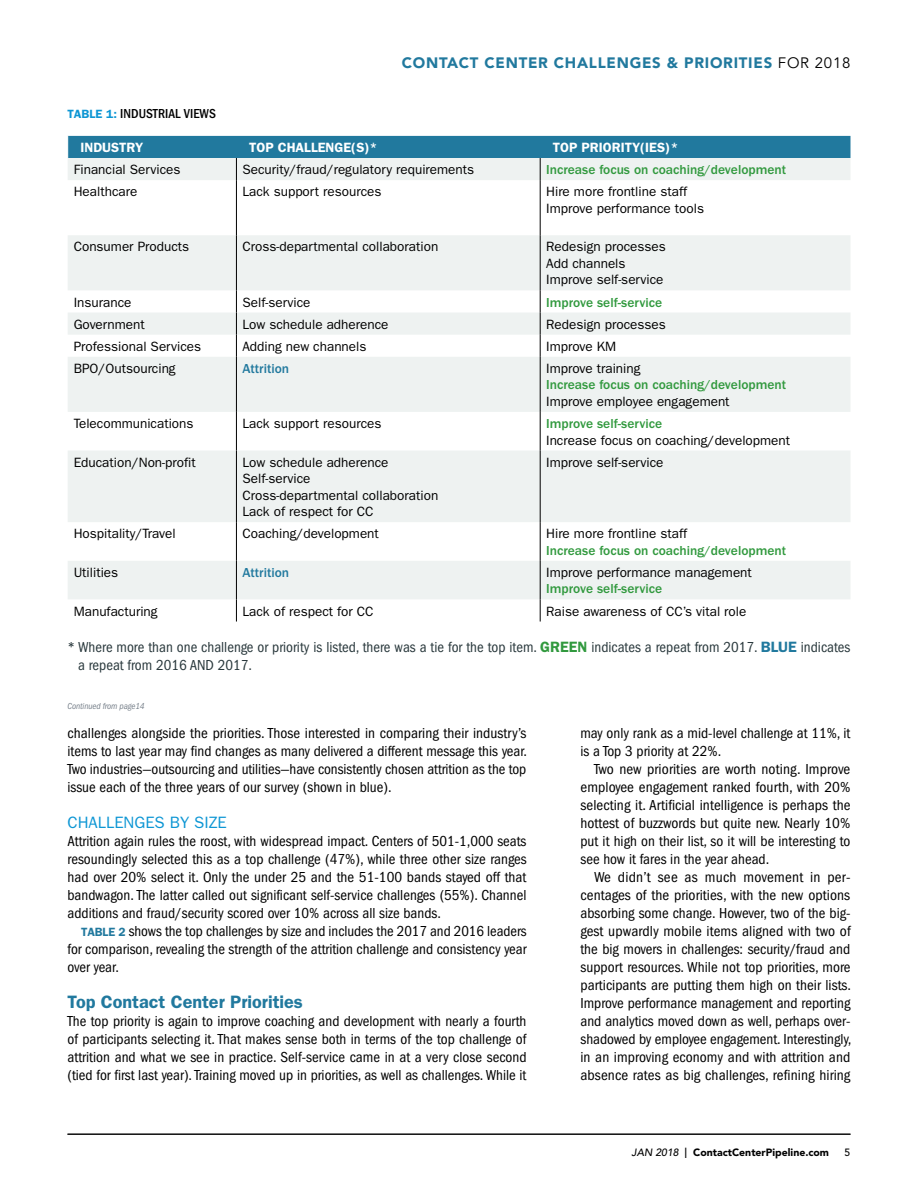
<style>
.page{position:relative;width:918px;height:1188px;background:#fff}
.page>*{position:absolute;margin:0;border:0;box-sizing:border-box;transform-origin:0 0}
.t1{font:600 18px "Franklin Gothic";color:#21799e}
.t2{font:16.5px "Franklin Gothic";color:#0d96d4}
.t3{font:condensed 15px/18px "Franklin Gothic";color:#000;text-align:justify}
.t4{font:condensed 15px/18px "Franklin Gothic";color:#29383c}
.t5{font:900 15px "Avenir";letter-spacing:.05em;color:#21799e}
.t6{font:13.5px/16.5px "Franklin Gothic";color:#000}
.t7{font:500 13.5px "Franklin Gothic";color:#31993e}
.t8{font:600 13.5px "Franklin Gothic";color:#fff}
.t9{font:500 condensed 13.5px "Franklin Gothic";color:#000}
.t10{font:500 13.5px "Franklin Gothic";color:#21799e}
.t11{font:900 10.5px "Avenir";color:#000}
.t12{font:500 10.5px "Avenir";color:#000}
.t13{font:italic condensed 9px "Franklin Gothic";letter-spacing:-.005em;color:#78818b}
.s1{font-weight:600;font-stretch:normal;font-size:12px;color:#0d96d4}
.s2{font-weight:400;color:#000}
.s3{font-weight:600;font-stretch:normal;color:#31993e}
.s4{font-weight:600;font-stretch:normal;color:#21799e}
.s5{font-weight:600;font-stretch:normal;font-size:12px;color:#22799e}
.s6{font-weight:500;font-style:italic}
</style>
<div class="page">
<hr style="left:68px;top:1134px;width:782px;height:1px;background:#000">
<svg style="left:68px;top:180px;width:782px;height:419px;fill:#eef2f1"></svg>
<svg style="left:67px;top:136px;width:783px;height:44px;background:#87b5c7"></svg>
<hr style="left:236px;top:180px;width:1px;height:55px;background:#000">
<hr style="left:540px;top:180px;width:1px;height:55px;background:#000">
<hr style="left:236px;top:235px;width:1px;height:55px;background:#000">
<hr style="left:540px;top:235px;width:1px;height:55px;background:#000">
<svg style="left:236px;top:290px;width:1px;height:67px"></svg>
<svg style="left:540px;top:290px;width:1px;height:67px"></svg>
<hr style="left:236px;top:357px;width:1px;height:55px;background:#000">
<hr style="left:540px;top:357px;width:1px;height:55px;background:#000">
<hr style="left:236px;top:412px;width:1px;height:39px;background:#000">
<hr style="left:540px;top:412px;width:1px;height:39px;background:#000">
<hr style="left:236px;top:451px;width:1px;height:71px;background:#000">
<hr style="left:540px;top:451px;width:1px;height:71px;background:#000">
<hr style="left:236px;top:522px;width:1px;height:39px;background:#000">
<hr style="left:540px;top:522px;width:1px;height:39px;background:#000">
<hr style="left:236px;top:561px;width:1px;height:38px;background:#000">
<hr style="left:540px;top:561px;width:1px;height:38px;background:#000">
<svg style="left:236px;top:599px;width:1px;height:23px"></svg>
<svg style="left:540px;top:599px;width:1px;height:23px"></svg>
<p class="t9" style="left:68px;top:106px;width:150px"><span class="s1">TABLE 1:</span> INDUSTRIAL VIEWS</p>
<p class="t5" style="left:402px;top:54px;width:450px">CONTACT CENTER CHALLENGES &amp; PRIORITIES <span class="s2">FOR 2018</span></p>
<p class="t8" style="left:80px;top:139px;width:64px">INDUSTRY</p>
<p class="t8" style="left:249px;top:139px;width:130px">TOP CHALLENGE(S)*</p>
<p class="t8" style="left:553px;top:139px;width:127px">TOP PRIORITY(IES)*</p>
<p class="t6" style="left:74px;top:161px;width:108px">Financial Services</p>
<p class="t6" style="left:242px;top:161px;width:233px">Security/fraud/regulatory requirements</p>
<p class="t7" style="left:546px;top:162px;width:242px">Increase focus on coaching/development</p>
<p class="t6" style="left:74px;top:184px;width:65px">Healthcare</p>
<p class="t6" style="left:242px;top:184px;width:141px">Lack support resources</p>
<p class="t6" style="left:546px;top:184px;width:159px">Hire more frontline staff<br>Improve performance tools</p>
<p class="t6" style="left:74px;top:239px;width:117px">Consumer Products</p>
<p class="t6" style="left:242px;top:239px;width:197px">Cross-departmental collaboration</p>
<p class="t6" style="left:546px;top:239px;width:121px">Redesign processes<br>Add channels<br>Improve self-service</p>
<p class="t6" style="left:74px;top:294px;width:59px">Insurance</p>
<p class="t6" style="left:242px;top:294px;width:70px">Self-service</p>
<p class="t7" style="left:546px;top:294px;width:118px">Improve self-service</p>
<p class="t6" style="left:74px;top:316px;width:73px">Government</p>
<p class="t6" style="left:242px;top:316px;width:148px">Low schedule adherence</p>
<p class="t6" style="left:546px;top:316px;width:121px">Redesign processes</p>
<p class="t6" style="left:74px;top:338px;width:129px">Professional Services</p>
<p class="t6" style="left:242px;top:338px;width:126px">Adding new channels</p>
<p class="t6" style="left:546px;top:338px;width:71px">Improve KM</p>
<p class="t6" style="left:74px;top:360px;width:104px">BPO/Outsourcing</p>
<p class="t10" style="left:242px;top:361px;width:48px">Attrition</p>
<p class="t6" style="left:546px;top:360px;width:96px">Improve training</p>
<p class="t7" style="left:546px;top:377px;width:242px">Increase focus on coaching/development</p>
<p class="t6" style="left:546px;top:393px;width:185px">Improve employee engagement</p>
<p class="t6" style="left:74px;top:415px;width:121px">Telecommunications</p>
<p class="t6" style="left:242px;top:415px;width:141px">Lack support resources</p>
<p class="t7" style="left:546px;top:416px;width:118px">Improve self-service</p>
<p class="t6" style="left:546px;top:432px;width:245px">Increase focus on coaching/development</p>
<p class="t6" style="left:74px;top:454px;width:124px">Education/Non-profit</p>
<p class="t6" style="left:242px;top:454px;width:197px">Low schedule adherence<br>Self-service<br>Cross-departmental collaboration<br>Lack of respect for CC</p>
<p class="t6" style="left:546px;top:454px;width:119px">Improve self-service</p>
<p class="t6" style="left:74px;top:526px;width:103px">Hospitality/Travel</p>
<p class="t6" style="left:242px;top:526px;width:138px">Coaching/development</p>
<p class="t6" style="left:546px;top:526px;width:142px">Hire more frontline staff</p>
<p class="t7" style="left:546px;top:543px;width:242px">Increase focus on coaching/development</p>
<p class="t6" style="left:74px;top:564px;width:46px">Utilities</p>
<p class="t10" style="left:242px;top:565px;width:48px">Attrition</p>
<p class="t6" style="left:546px;top:564px;width:207px">Improve performance management</p>
<p class="t7" style="left:546px;top:581px;width:118px">Improve self-service</p>
<p class="t6" style="left:74px;top:603px;width:85px">Manufacturing</p>
<p class="t6" style="left:242px;top:603px;width:133px">Lack of respect for CC</p>
<p class="t6" style="left:546px;top:603px;width:202px">Raise awareness of CC’s vital role</p>
<p class="t4" style="left:78px;top:638px;width:774px;text-indent:-11px">* Where more than one challenge or priority is listed, there was a tie for the top item. <span class="s3">GREEN</span> indicates a repeat from 2017. <span class="s4">BLUE</span> indicates a repeat from 2016 AND 2017.</p>
<p class="t13" style="left:68px;top:701px;width:79px">Continued from page14</p>
<p class="t3" style="left:68px;top:724px;width:461px">challenges alongside the priorities. Those interested in comparing their industry’s items to last year may find changes as many delivered a different message this year.<br>Two industries—outsourcing and utilities—have consistently chosen attrition as the top issue each of the three years of our survey (shown in blue).</p>
<p class="t2" style="left:68px;top:813px;width:161px">CHALLENGES BY SIZE</p>
<p class="t3" style="left:68px;top:832px;width:461px">Attrition again rules the roost, with widespread impact. Centers of 501-1,000 seats resoundingly selected this as a top challenge (47%), while three other size ranges had over 20% select it. Only the under 25 and the 51-100 bands stayed off that bandwagon. The latter called out significant self-service challenges (55%). Channel additions and fraud/security scored over 10% across all size bands.</p>
<p class="t3" style="left:68px;top:922px;width:461px;text-indent:14px"><span class="s5">TABLE 2</span> shows the top challenges by size and includes the 2017 and 2016 leaders for comparison, revealing the strength of the attrition challenge and consistency year over year.</p>
<p class="t1" style="left:68px;top:991px;width:237px">Top Contact Center Priorities</p>
<p class="t3" style="left:68px;top:1012px;width:461px">The top priority is again to improve coaching and development with nearly a fourth of participants selecting it. That makes sense both in terms of the top challenge of attrition and what we see in practice. Self-service came in at a very close second (tied for first last year). Training moved up in priorities, as well as challenges. While it</p>
<p class="t3" style="left:580px;top:724px;width:271px">may only rank as a mid-level challenge at 11%, it is a Top 3 priority at 22%.</p>
<p class="t3" style="left:580px;top:760px;width:272px;text-indent:14px">Two new priorities are worth noting. Improve employee engagement ranked fourth, with 20% selecting it. Artificial intelligence is perhaps the hottest of buzzwords but quite new. Nearly 10% put it high on their list, so it will be interesting to see how it fares in the year ahead.</p>
<p class="t3" style="left:580px;top:868px;width:272px;text-indent:14px">We didn’t see as much movement in per&shy;centages of the priorities, with the new options absorbing some change. However, two of the big&shy;gest upwardly mobile items aligned with two of the big movers in challenges: security/fraud and support resources. While not top priorities, more participants are putting them high on their lists.<br>Improve performance management and reporting and analytics moved down as well, perhaps over&shy;shadowed by employee engagement. Interestingly, in an improving economy and with attrition and absence rates as big challenges, refining hiring</p>
<p class="t11" style="left:632px;top:1146px;width:199px"><span class="s6">JAN 2018</span> ❘ ContactCenterPipeline.com</p>
<p class="t12" style="left:845px;top:1146px;width:7px">5</p>
</div>
